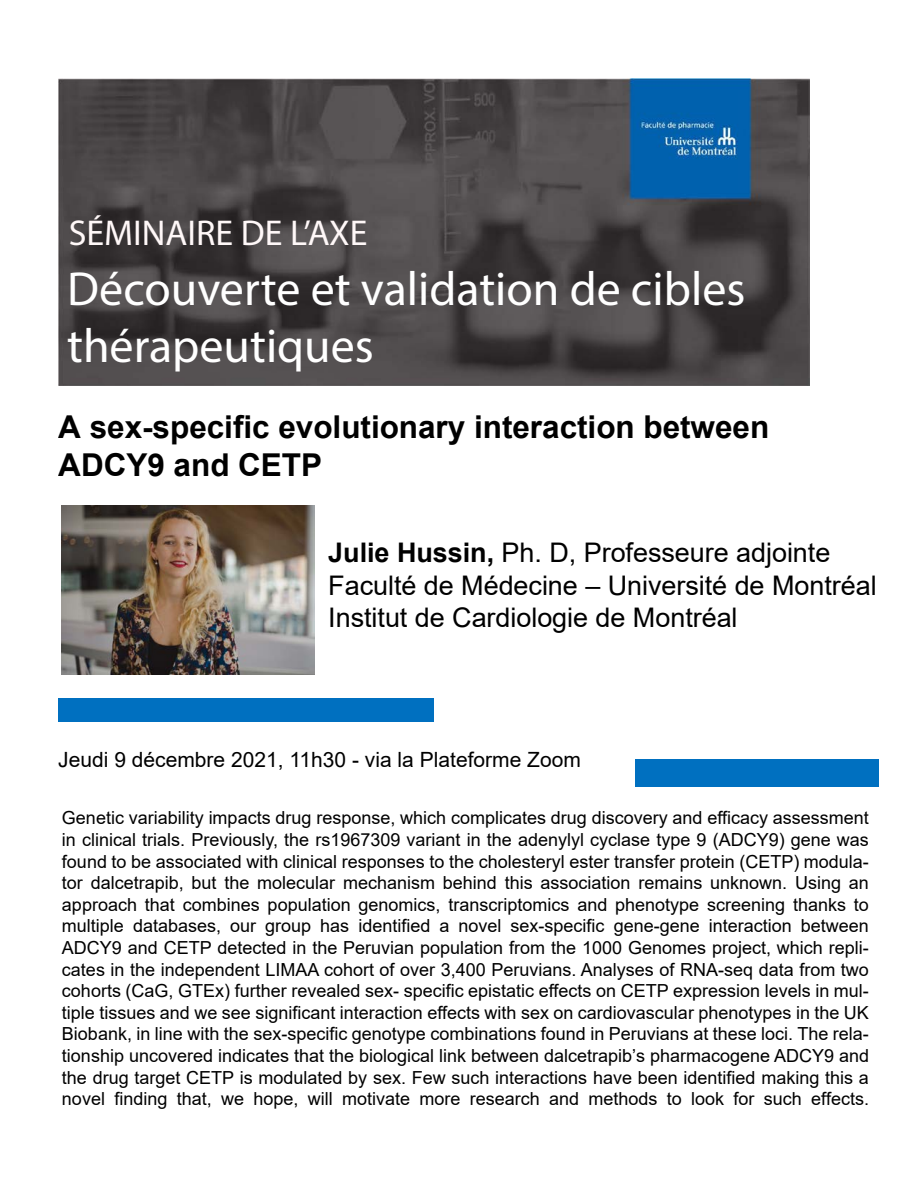
<style>
.page{position:relative;width:918px;height:1188px;background:#fff}
.page>*{position:absolute;margin:0;border:0;box-sizing:border-box;transform-origin:0 0}
.t1{font:48px/57.6px "Myriad Pro";color:#fff}
.t2{font:36px "Myriad Pro";color:#fff8f8}
.t3{font:700 31.5px/37.8px "Arial";color:#000}
.t4{font:27px/32.4px "Arial";color:#000}
.t5{font:21px "Arial";color:#000}
.t6{font:18px/21.6px "Arial";color:#000;text-align:justify}
.s1{font-weight:700}
</style>
<div class="page">
<img style="left:59px;top:78px;width:751px;height:308px">
<div style="left:426px;top:698px;width:8px;height:24px;background:#0070c0"></div>
<div style="left:58px;top:698px;width:9px;height:24px;background:#0070c0"></div>
<div style="left:67px;top:698px;width:359px;height:24px;background:#0070c0"></div>
<div style="left:870px;top:759px;width:9px;height:27px;background:#0070c0"></div>
<div style="left:636px;top:759px;width:8px;height:27px;background:#0070c0"></div>
<div style="left:644px;top:759px;width:226px;height:27px;background:#0070c0"></div>
<img style="left:62px;top:506px;width:253px;height:168px">
<h2 class="t2" style="left:69px;top:211px;width:300px">SÉMINAIRE DE L’AXE</h2>
<h1 class="t1" style="left:67px;top:259px;width:680px">Découverte et validation de cibles thérapeutiques</h1>
<h3 class="t3" style="left:58px;top:409px;width:713px">A sex-specific evolutionary interaction between<br>ADCY9 and CETP</h3>
<h3 class="t4" style="left:328px;top:537px;width:550px"><span class="s1">Julie Hussin,</span> Ph. D, Professeure adjointe<br>Faculté de Médecine – Université de Montréal<br>Institut de Cardiologie de Montréal</h3>
<p class="t5" style="left:58px;top:745px;width:524px">Jeudi 9 décembre 2021, 11h30 - via la Plateforme Zoom</p>
<p class="t6" style="left:62px;top:807px;width:809px">Genetic variability impacts drug response, which complicates drug discovery and efficacy assessment in clinical trials. Previously, the rs1967309 variant in the adenylyl cyclase type 9 (ADCY9) gene was found to be associated with clinical responses to the cholesteryl ester transfer protein (CETP) modula&shy;tor dalcetrapib, but the molecular mechanism behind this association remains unknown. Using an approach that combines population genomics, transcriptomics and phenotype screening thanks to multiple databases, our group has identified a novel sex-specific gene-gene interaction between ADCY9 and CETP detected in the Peruvian population from the 1000 Genomes project, which repli&shy;cates in the independent LIMAA cohort of over 3,400 Peruvians. Analyses of RNA-seq data from two cohorts (CaG, GTEx) further revealed sex- specific epistatic effects on CETP expression levels in mul&shy;tiple tissues and we see significant interaction effects with sex on cardiovascular phenotypes in the UK Biobank, in line with the sex-specific genotype combinations found in Peruvians at these loci. The rela&shy;tionship uncovered indicates that the biological link between dalcetrapib’s pharmacogene ADCY9 and the drug target CETP is modulated by sex. Few such interactions have been identified making this a novel finding that, we hope, will motivate more research and methods to look for such effects.</p>
</div>
